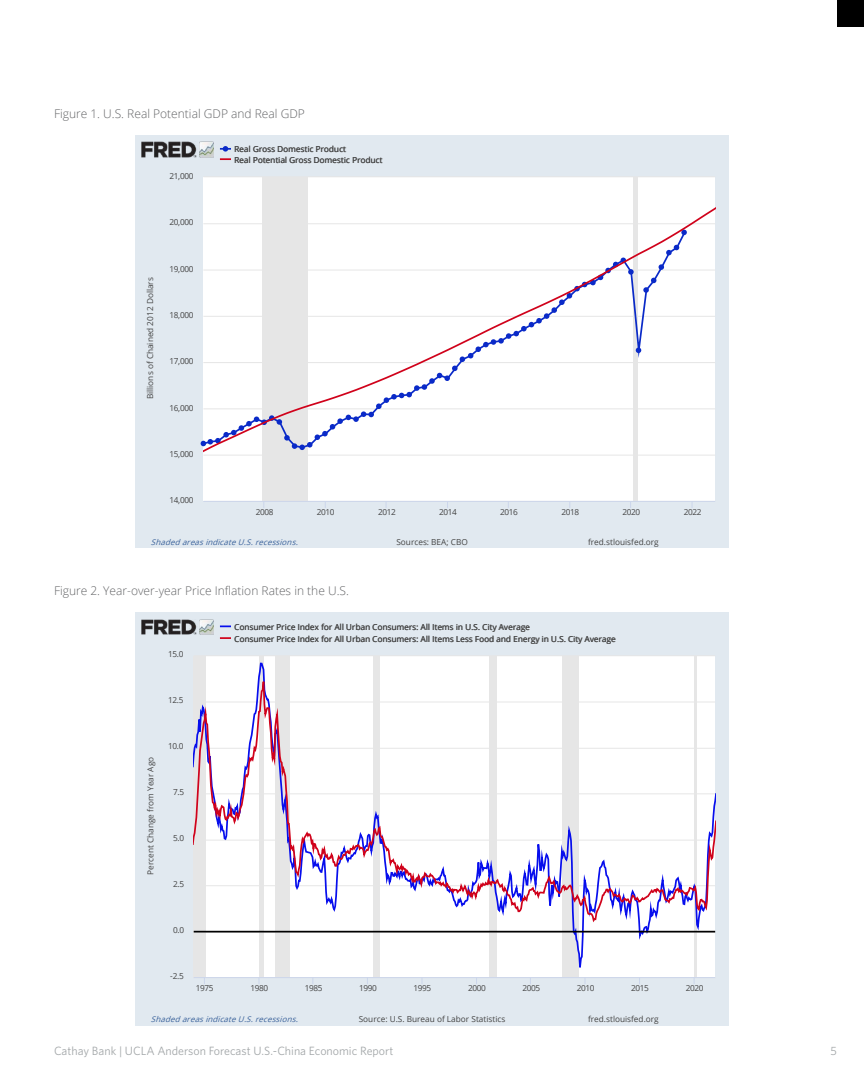
<style>
.page{position:relative;width:864px;height:1080px;background:#fff}
.page>*{position:absolute;margin:0;border:0;box-sizing:border-box;transform-origin:0 0}
.t1{font:300 12px "Open Sans";color:#636466}
.t2{font:12px "Whitney";color:#a3a7a9}
.t3{font:8.25px/10.4px "Open Sans";color:#444}
.t4{font:italic 7.95px "Open Sans";color:#39619a}
</style>
<div class="page">
<div style="left:837px;top:0;width:27px;height:27px;background:#000"></div>
<div style="left:135px;top:536px;width:594px;height:12px;background:#e1e9f0"></div>
<div style="left:135px;top:135px;width:594px;height:401px;background:#e1e9f0"></div>
<div style="left:203px;top:177px;width:512px;height:324px;background:#fff"></div>
<img style="left:142px;top:142px;width:72px;height:15px">
<div style="left:262px;top:177px;width:45px;height:324px;background:#e6e6e6"></div>
<div style="left:633px;top:177px;width:5px;height:324px;background:#e6e6e6"></div>
<hr style="left:203px;top:176px;width:512px;height:1px;background:#e6e6e6">
<hr style="left:203px;top:501px;width:512px;height:1px;background:#ccd6eb">
<svg style="left:203px;top:196px;width:512px;height:267px"></svg>
<svg style="left:220px;top:146px;width:11px;height:6px"></svg>
<svg style="left:220px;top:158px;width:11px;height:2px"></svg>
<div style="left:135px;top:1013px;width:594px;height:13px;background:#e1e9f0"></div>
<div style="left:135px;top:613px;width:594px;height:400px;background:#e1e9f0"></div>
<img style="left:142px;top:619px;width:72px;height:16px">
<div style="left:193px;top:656px;width:13px;height:321px;background:#e6e6e6"></div>
<hr style="left:194px;top:655px;width:521px;height:1px;background:#e6e6e6">
<hr style="left:194px;top:977px;width:521px;height:1px;background:#ccd6eb">
<svg style="left:194px;top:656px;width:521px;height:319px;background:#f9f9fa"></svg>
<svg style="left:194px;top:658px;width:521px;height:16px;background:#fafafb"></svg>
<svg style="left:194px;top:674px;width:521px;height:254px;background:#f2edf5"></svg>
<hr style="left:194px;top:931px;width:521px;height:2px;background:#000">
<svg style="left:220px;top:637px;width:11px;height:2px"></svg>
<h1 class="t1" style="left:54px;top:105px;width:252px">Figure 1. U.S. Real Potential GDP and Real GDP</h1>
<p class="t3" style="left:145px;top:399px;width:123px;rotate:-90deg">Billions of Chained 2012 Dollars</p>
<p class="t3" style="left:170px;top:171px;width:26px">21,000</p>
<p class="t3" style="left:170px;top:217px;width:26px">20,000</p>
<p class="t3" style="left:170px;top:263px;width:26px">19,000</p>
<p class="t3" style="left:170px;top:310px;width:26px">18,000</p>
<p class="t3" style="left:170px;top:356px;width:26px">17,000</p>
<p class="t3" style="left:170px;top:402px;width:26px">16,000</p>
<p class="t3" style="left:170px;top:448px;width:26px">15,000</p>
<p class="t3" style="left:170px;top:495px;width:26px">14,000</p>
<p class="t3" style="left:234px;top:144px;width:150px">Real Gross Domestic Product<br>Real Potential Gross Domestic Product</p>
<p class="t3" style="left:256px;top:507px;width:19px">2008</p>
<p class="t3" style="left:317px;top:507px;width:19px">2010</p>
<p class="t3" style="left:378px;top:507px;width:19px">2012</p>
<p class="t3" style="left:439px;top:507px;width:19px">2014</p>
<p class="t3" style="left:500px;top:507px;width:19px">2016</p>
<p class="t3" style="left:561px;top:507px;width:19px">2018</p>
<p class="t3" style="left:623px;top:507px;width:19px">2020</p>
<p class="t3" style="left:684px;top:507px;width:19px">2022</p>
<p class="t4" style="left:151px;top:536px;width:152px">Shaded areas indicate U.S. recessions.</p>
<p class="t3" style="left:396px;top:536px;width:73px">Sources: BEA; CBO</p>
<p class="t3" style="left:588px;top:536px;width:72px">fred.stlouisfed.org</p>
<h1 class="t1" style="left:54px;top:582px;width:296px">Figure 2. Year-over-year Price Inflation Rates in the U.S.</h1>
<p class="t3" style="left:168px;top:649px;width:17px">15.0</p>
<p class="t3" style="left:168px;top:695px;width:17px">12.5</p>
<p class="t3" style="left:234px;top:621px;width:383px;line-height:11.7px">Consumer Price Index for All Urban Consumers: All Items in U.S. City Average<br>Consumer Price Index for All Urban Consumers: All Items Less Food and Energy in U.S. City Average</p>
<p class="t3" style="left:145px;top:875px;width:120px;rotate:-90deg">Percent Change from Year Ago</p>
<p class="t3" style="left:168px;top:741px;width:17px">10.0</p>
<p class="t3" style="left:173px;top:787px;width:13px">7.5</p>
<p class="t3" style="left:173px;top:833px;width:13px">5.0</p>
<p class="t3" style="left:173px;top:878px;width:13px">2.5</p>
<p class="t3" style="left:173px;top:925px;width:13px">0.0</p>
<p class="t3" style="left:170px;top:970px;width:15px">-2.5</p>
<p class="t3" style="left:196px;top:983px;width:19px">1975</p>
<p class="t3" style="left:250px;top:983px;width:19px">1980</p>
<p class="t3" style="left:305px;top:983px;width:19px">1985</p>
<p class="t3" style="left:359px;top:983px;width:19px">1990</p>
<p class="t3" style="left:414px;top:983px;width:19px">1995</p>
<p class="t3" style="left:468px;top:983px;width:19px">2000</p>
<p class="t3" style="left:522px;top:983px;width:19px">2005</p>
<p class="t3" style="left:577px;top:983px;width:19px">2010</p>
<p class="t3" style="left:631px;top:983px;width:19px">2015</p>
<p class="t3" style="left:686px;top:983px;width:19px">2020</p>
<p class="t4" style="left:151px;top:1014px;width:152px">Shaded areas indicate U.S. recessions.</p>
<p class="t3" style="left:359px;top:1014px;width:148px">Source: U.S. Bureau of Labor Statistics</p>
<p class="t3" style="left:588px;top:1014px;width:72px">fred.stlouisfed.org</p>
<h1 class="t2" style="left:54px;top:1043px;width:341px">Cathay Bank | UCLA Anderson Forecast U.S.-China Economic Report</h1>
<h1 class="t2" style="left:831px;top:1043px;width:8px">5</h1>
</div>
